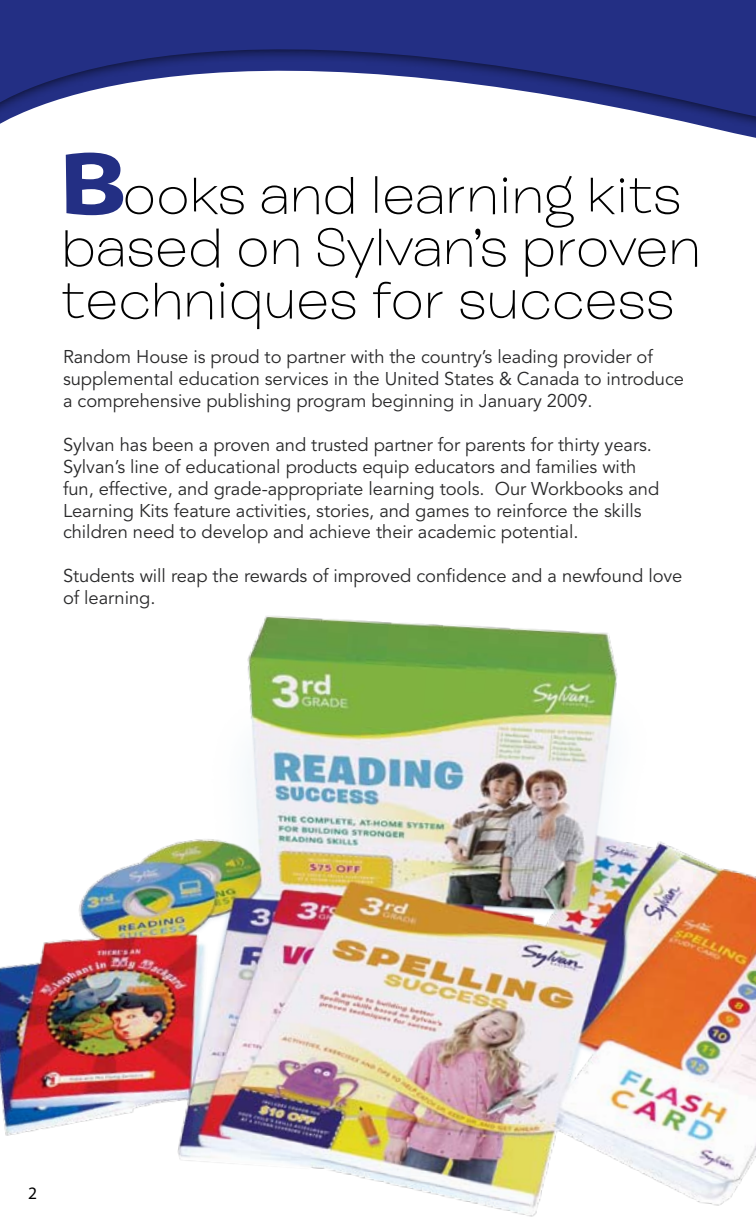
<style>
.page{position:relative;width:756px;height:1229px;background:#fff}
.page>*{position:absolute;margin:0;border:0;box-sizing:border-box;transform-origin:0 0}
.t1{font:300 52.5px/52.5px "Burbank Big Wide";letter-spacing:-.005em;color:#000}
.t2{font:18.38px/21.9px "Avenir";letter-spacing:-.005em;color:#29292a}
.t3{font:17.5px "Myriad";color:#000}
.s1{font-weight:700;font-size:84px;color:#232f84}
</style>
<div class="page">
<img style="left:0;top:616px;width:756px;height:601px">
<svg style="left:0;top:0;width:756px;height:138px;fill:#232f84"></svg>
<h1 class="t1" style="left:61px;top:169px;width:641px"><span class="s1">B</span>ooks and learning kits based on Sylvan’s proven techniques for success</h1>
<p class="t2" style="left:63px;top:347px;width:623px">Random House is proud to partner with the country’s leading provider of supplemental education services in the United States &amp; Canada to introduce a comprehensive publishing program beginning in January 2009.</p>
<p class="t2" style="left:63px;top:434px;width:598px">Sylvan has been a proven and trusted partner for parents for thirty years.<br>Sylvan’s line of educational products equip educators and families with fun, effective, and grade-appropriate learning tools. Our Workbooks and Learning Kits feature activities, stories, and games to reinforce the skills children need to develop and achieve their academic potential.</p>
<p class="t2" style="left:63px;top:565px;width:621px">Students will reap the rewards of improved confidence and a newfound love of learning.</p>
<p class="t3" style="left:28px;top:1184px;width:10px">2</p>
</div>
